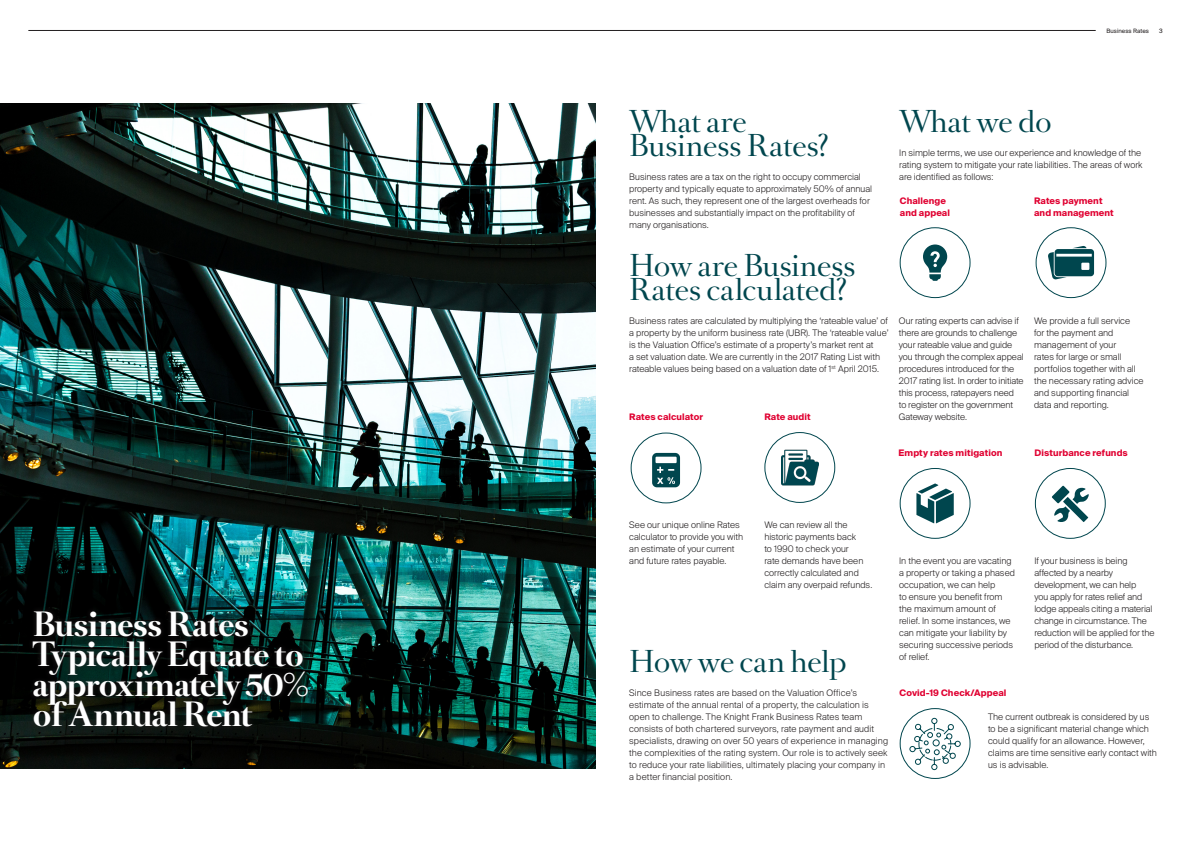
<style>
.page{position:relative;width:1191px;height:842px;background:#fff}
.page>*{position:absolute;margin:0;border:0;box-sizing:border-box;transform-origin:0 0}
.t1{font:700 30px/30px "Romain Headline";letter-spacing:-.01em;color:#fff}
.t2{font:27px/24px "Romain Headline";letter-spacing:-.005em;color:#00464e}
.t3{font:300 9px/12px "Suisse Intl";color:#231f20}
.t4{font:700 9px/12px "Suisse Intl";letter-spacing:.01em;color:#e00031}
.t5{font:6px "Suisse Intl";color:#231f20}
.s1{font-weight:400}
</style>
<div class="page">
<hr style="left:28px;top:30px;width:1067px;height:1px;background:#231f20">
<svg style="left:652px;top:453px;width:28px;height:34px"></svg>
<div style="left:630px;top:432px;width:71px;height:71px;border:1px solid #00464e;border-radius:50%"></div>
<div style="left:1034px;top:468px;width:71px;height:71px;border:1px solid #00464e;border-radius:50%"></div>
<div style="left:899px;top:468px;width:71px;height:71px;border:1px solid #00464e;border-radius:50%"></div>
<div style="left:1035px;top:227px;width:71px;height:71px;border:1px solid #00464e;border-radius:50%"></div>
<svg style="left:1048px;top:246px;width:46px;height:34px"></svg>
<svg style="left:1052px;top:486px;width:36px;height:36px"></svg>
<svg style="left:916px;top:483px;width:37px;height:40px"></svg>
<div style="left:899px;top:227px;width:71px;height:71px;border:1px solid #00464e;border-radius:50%"></div>
<svg style="left:923px;top:244px;width:24px;height:37px"></svg>
<div style="left:764px;top:432px;width:71px;height:71px;border:1px solid #00464e;border-radius:50%"></div>
<img style="left:781px;top:449px;width:37px;height:37px">
<img style="left:0;top:103px;width:595px;height:665px">
<div style="left:28px;top:606px;width:285px;height:126px;background:#231f20;opacity:.96"></div>
<div style="left:899px;top:708px;width:71px;height:71px;border:1px solid #00464e;border-radius:50%"></div>
<svg style="left:909px;top:717px;width:52px;height:54px"></svg>
<p class="t1" style="left:33px;top:610px;width:278px">Business Rates<br>Typically Equate to approximately 50<span class="s1">% </span>of Annual Rent</p>
<p class="t5" style="left:1106px;top:27px;width:44px">Business Rates</p>
<p class="t5" style="left:1159px;top:27px;width:5px">3</p>
<p class="t2" style="left:629px;top:110px;width:200px">What are<br>Business Rates?</p>
<p class="t3" style="left:629px;top:171px;width:244px">Business rates are a tax on the right to occupy commercial property and typically equate to approximately 50% of annual rent. As such, they represent one of the largest overheads for businesses and substantially impact on the profitability of many organisations.</p>
<p class="t2" style="left:629px;top:254px;width:228px">How are Business<br>Rates calculated?</p>
<p class="t3" style="left:629px;top:315px;width:261px">Business rates are calculated by multiplying the ‘rateable value’ of a property by the uniform business rate (UBR). The ‘rateable value’ is the Valuation Office’s estimate of a property’s market rent at<br>a set valuation date. We are currently in the 2017 Rating List with rateable values being based on a valuation date of 1<sup>st</sup> April 2015.</p>
<p class="t4" style="left:629px;top:411px;width:75px">Rates calculator</p>
<p class="t4" style="left:764px;top:411px;width:48px">Rate audit</p>
<p class="t2" style="left:899px;top:110px;width:154px">What we do</p>
<p class="t3" style="left:899px;top:147px;width:245px">In simple terms, we use our experience and knowledge of the rating system to mitigate your rate liabilities. The areas of work are identified as follows:</p>
<p class="t4" style="left:900px;top:195px;width:52px">Challenge and appeal</p>
<p class="t4" style="left:1034px;top:195px;width:81px">Rates payment and management</p>
<p class="t3" style="left:899px;top:315px;width:126px">Our rating experts can advise if there are grounds to challenge your rateable value and guide you through the complex appeal procedures introduced for the<br>2017 rating list. In order to initiate this process, ratepayers need to register on the government<br>Gateway website.</p>
<p class="t3" style="left:1034px;top:315px;width:111px">We provide a full service<br>for the payment and management of your<br>rates for large or small portfolios together with all the necessary rating advice and supporting financial data and reporting.</p>
<p class="t4" style="left:898px;top:447px;width:105px">Empty rates mitigation</p>
<p class="t4" style="left:1034px;top:447px;width:95px">Disturbance refunds</p>
<p class="t3" style="left:629px;top:519px;width:116px">See our unique online Rates calculator to provide you with an estimate of your current and future rates payable.</p>
<p class="t3" style="left:764px;top:519px;width:109px">We can review all the historic payments back<br>to 1990 to check your<br>rate demands have been correctly calculated and claim any overpaid refunds.</p>
<p class="t2" style="left:629px;top:650px;width:219px">How we can help</p>
<p class="t3" style="left:629px;top:687px;width:260px">Since Business rates are based on the Valuation Office’s estimate of the annual rental of a property, the calculation is open to challenge. The Knight Frank Business Rates team consists of both chartered surveyors, rate payment and audit specialists, drawing on over 50 years of experience in managing the complexities of the rating system. Our role is to actively seek to reduce your rate liabilities, ultimately placing your company in a better financial position.</p>
<p class="t3" style="left:899px;top:555px;width:117px">In the event you are vacating a property or taking a phased occupation, we can help<br>to ensure you benefit from the maximum amount of relief. In some instances, we can mitigate your liability by securing successive periods of relief.</p>
<p class="t4" style="left:899px;top:687px;width:108px">Covid-19 Check/Appeal</p>
<p class="t3" style="left:1034px;top:555px;width:121px">If your business is being affected by a nearby development, we can help<br>you apply for rates relief and lodge appeals citing a material change in circumstance. The reduction will be applied for the period of the disturbance.</p>
<p class="t3" style="left:988px;top:711px;width:170px">The current outbreak is considered by us to be a significant material change which could qualify for an allowance. However, claims are time sensitive early contact with us is advisable.</p>
</div>
